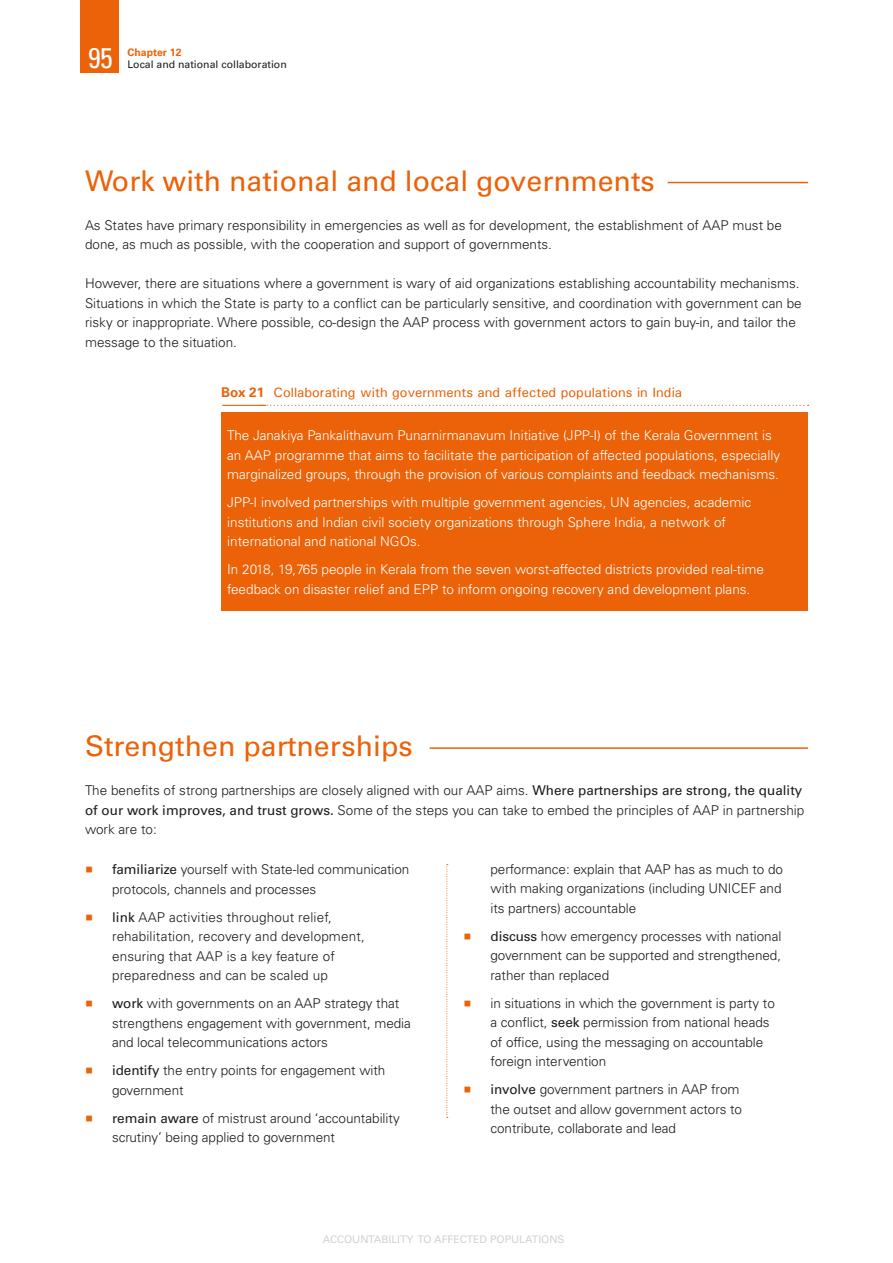
<style>
.page{position:relative;width:893px;height:1263px;background:#fff}
.page>*{position:absolute;margin:0;border:0;box-sizing:border-box;transform-origin:0 0}
.t1{font:28.5px "Univers";color:#eb6208}
.t2{font:condensed 28.5px "Univers";color:#fff}
.t3{font:300 13.5px/19.5px "Univers LT Std";letter-spacing:-.005em;color:#1c1c1b}
.t4{font:300 13.5px/19.5px "Univers";color:#1c1c1b}
.t5{font:300 13.5px/19.5px "Univers";color:#fff}
.t6{font:500 13.5px "Univers";color:#eb6208}
.t7{font:10.5px "Univers";color:#d2d2d2}
.t8{font:10.5px "Univers";color:#1c1c1b}
.t9{font:700 10.5px "Univers";color:#eb6208}
.s1{font-family:"Univers LT Std";font-weight:700}
.s2{font-weight:400}
.s3{font-family:"Source Code Variable";font-weight:400;color:#eb6208}
</style>
<div class="page">
<div style="left:81px;top:0;width:38px;height:72px;background:#eb6208"></div>
<hr style="left:668px;top:182px;width:140px;height:1px;background:#eb6208">
<hr style="left:429px;top:747px;width:379px;height:2px;background:#eb6208">
<svg style="left:446px;top:864px;width:2px;height:254px"></svg>
<div style="left:221px;top:412px;width:587px;height:199px;background:#eb6208"></div>
<hr style="left:222px;top:405px;width:44px;height:1px;background:#eb6208">
<svg style="left:261px;top:405px;width:548px;height:1px"></svg>
<h1 class="t2" style="left:88px;top:39px;width:26px">95</h1>
<p class="t9" style="left:128px;top:46px;width:56px">Chapter 12</p>
<p class="t8" style="left:128px;top:58px;width:161px">Local and national collaboration</p>
<h1 class="t1" style="left:85px;top:164px;width:571px">Work with national and local governments</h1>
<p class="t4" style="left:85px;top:215px;width:698px">As States have primary responsibility in emergencies as well as for development, the establishment of AAP must be done, as much as possible, with the cooperation and support of governments.</p>
<p class="t4" style="left:85px;top:273px;width:718px">However, there are situations where a government is wary of aid organizations establishing accountability mechanisms.<br>Situations in which the State is party to a conflict can be particularly sensitive, and coordination with government can be risky or inappropriate. Where possible, co-design the AAP process with government actors to gain buy-in, and tailor the message to the situation.</p>
<p class="t6" style="left:221px;top:384px;width:462px"><span class="s1">Box 21</span> Collaborating with governments and affected populations in India</p>
<p class="t5" style="left:227px;top:425px;width:554px">The Janakiya Pankalithavum Punarnirmanavum Initiative (JPP-I) of the Kerala Government is an AAP programme that aims to facilitate the participation of affected populations, especially marginalized groups, through the provision of various complaints and feedback mechanisms.</p>
<p class="t5" style="left:227px;top:492px;width:526px">JPP-I involved partnerships with multiple government agencies, UN agencies, academic institutions and Indian civil society organizations through Sphere India, a network of international and national NGOs.</p>
<p class="t5" style="left:227px;top:559px;width:538px">In 2018, 19,765 people in Kerala from the seven worst-affected districts provided real-time feedback on disaster relief and EPP to inform ongoing recovery and development plans.</p>
<h1 class="t1" style="left:85px;top:729px;width:329px">Strengthen partnerships</h1>
<p class="t4" style="left:85px;top:780px;width:721px">The benefits of strong partnerships are closely aligned with our AAP aims. <span class="s2">Where partnerships are strong, the quality of our work improves, and trust grows.</span> Some of the steps you can take to embed the principles of AAP in partnership work are to:</p>
<p class="t3" style="left:112px;top:860px;width:299px;text-indent:-27px"><span class="s3">■</span> <span class="s2">familiarize</span> yourself with State-led communication protocols, channels and processes</p>
<p class="t3" style="left:112px;top:907px;width:254px;text-indent:-27px"><span class="s3">■</span> <span class="s2">link</span> AAP activities throughout relief, rehabilitation, recovery and development, ensuring that AAP is a key feature of preparedness and can be scaled up</p>
<p class="t3" style="left:112px;top:994px;width:300px;text-indent:-27px"><span class="s3">■</span> <span class="s2">work</span> with governments on an AAP strategy that strengthens engagement with government, media and local telecommunications actors</p>
<p class="t3" style="left:112px;top:1061px;width:275px;text-indent:-27px"><span class="s3">■</span> <span class="s2">identify</span> the entry points for engagement with government</p>
<p class="t3" style="left:112px;top:1108px;width:289px;text-indent:-27px"><span class="s3">■</span> <span class="s2">remain aware</span> of mistrust around ‘accountability scrutiny’ being applied to government</p>
<p class="t3" style="left:490px;top:859px;width:294px;text-align:justify">performance: explain that AAP has as much to do with making organizations (including UNICEF and its partners) accountable</p>
<p class="t3" style="left:490px;top:926px;width:292px;text-align:justify;text-indent:-27px"><span class="s3">■</span> <span class="s2">discuss</span> how emergency processes with national government can be supported and strengthened, rather than replaced</p>
<p class="t3" style="left:490px;top:993px;width:286px;text-indent:-27px"><span class="s3">■</span> in situations in which the government is party to a conflict, <span class="s2">seek</span> permission from national heads of office, using the messaging on accountable foreign intervention</p>
<p class="t3" style="left:490px;top:1080px;width:253px;text-indent:-27px"><span class="s3">■</span> <span class="s2">involve</span> government partners in AAP from the outset and allow government actors to contribute, collaborate and lead</p>
<p class="t7" style="left:323px;top:1232px;width:243px">ACCOUNTABILITY TO AFFECTED POPULATIONS</p>
</div>
